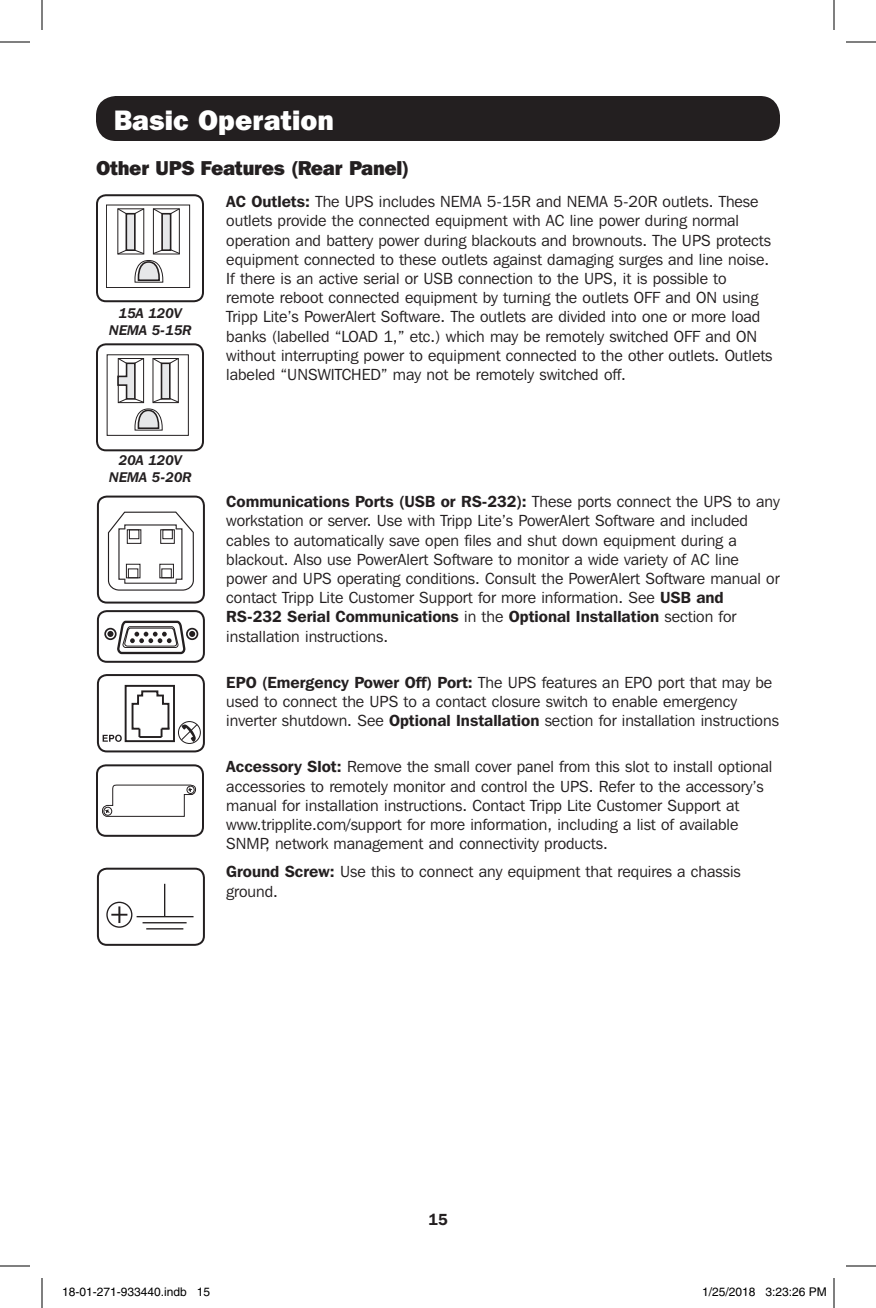
<style>
.page{position:relative;width:876px;height:1308px;background:#fff}
.page>*{position:absolute;margin:0;border:0;box-sizing:border-box;transform-origin:0 0}
.t1{font:800 28px "Franklin Gothic IT Cby BT";color:#fff}
.subhead_1_english{font:800 20px "Franklin Gothic IT Cby BT";letter-spacing:-.015em;color:#231f20}
.body_copy_english{font:16px/19.2px "Franklin Gothic IT Cby BT";color:#231f20}
.t2{font:600 16px "Franklin Gothic IT Cby BT";color:#231f20}
.t3{font:italic 600 14px/16.8px "Franklin Gothic IT Cby BT";color:#231f20;text-align:center}
.t4{font:12px "Helvetica";color:#000}
.s1{font-weight:600}
</style>
<div class="page">
<div style="left:104px;top:628px;width:13px;height:12px;border:2px solid #231f20;border-radius:50%"></div>
<div style="left:186px;top:628px;width:12px;height:12px;border:2px solid #231f20;border-radius:50%"></div>
<svg style="left:107px;top:621px;width:88px;height:33px"></svg>
<div style="left:97px;top:610px;width:108px;height:53px;border:2px solid #231f20;border-radius:9px"></div>
<svg style="left:108px;top:512px;width:86px;height:79px"></svg>
<div style="left:127px;top:529px;width:14px;height:15px;border:1px solid #231f20"></div>
<div style="left:129px;top:529px;width:10px;height:10px;border:1px solid #231f20"></div>
<div style="left:160px;top:529px;width:15px;height:15px;border:1px solid #231f20"></div>
<div style="left:162px;top:529px;width:11px;height:10px;border:1px solid #231f20"></div>
<div style="left:159px;top:564px;width:15px;height:14px;border:1px solid #231f20"></div>
<div style="left:161px;top:569px;width:11px;height:9px;border:1px solid #231f20"></div>
<div style="left:126px;top:564px;width:14px;height:14px;border:1px solid #231f20"></div>
<div style="left:128px;top:569px;width:10px;height:9px;border:1px solid #231f20"></div>
<div style="left:97px;top:496px;width:108px;height:108px;border:2px solid #231f20;border-radius:9px"></div>
<svg style="left:106px;top:205px;width:84px;height:83px"></svg>
<div style="left:96px;top:194px;width:108px;height:108px;border:2px solid #231f20;border-radius:9px"></div>
<svg style="left:107px;top:354px;width:82px;height:82px"></svg>
<div style="left:96px;top:343px;width:108px;height:108px;border:2px solid #231f20;border-radius:9px"></div>
<div style="left:178px;top:721px;width:23px;height:23px;border:1px solid #231f20;border-radius:50%"></div>
<svg style="left:103px;top:685px;width:95px;height:58px"></svg>
<div style="left:97px;top:674px;width:108px;height:78px;border:2px solid #231f20;border-radius:9px"></div>
<svg style="left:102px;top:785px;width:94px;height:32px"></svg>
<div style="left:96px;top:764px;width:108px;height:73px;border:2px solid #231f20;border-radius:9px"></div>
<div style="left:106px;top:902px;width:26px;height:26px;border:1px solid #231f20;border-radius:50%"></div>
<hr style="left:137px;top:916px;width:57px;height:1px;background:#231f20">
<hr style="left:143px;top:922px;width:44px;height:1px;background:#231f20">
<hr style="left:146px;top:928px;width:37px;height:2px;background:#231f20">
<hr style="left:164px;top:884px;width:1px;height:33px;background:#231f20">
<svg style="left:111px;top:906px;width:16px;height:17px"></svg>
<div style="left:97px;top:868px;width:108px;height:78px;border:2px solid #231f20;border-radius:9px"></div>
<div style="left:96px;top:96px;width:684px;height:45px;background:#231f20;border-radius:20px"></div>
<hr style="left:0;top:42px;width:30px;height:1px;background:#000">
<hr style="left:846px;top:42px;width:30px;height:1px;background:#000">
<hr style="left:0;top:1266px;width:30px;height:1px;background:#000">
<hr style="left:846px;top:1266px;width:30px;height:1px;background:#000">
<hr style="left:42px;top:0;width:1px;height:30px;background:#000">
<hr style="left:42px;top:1278px;width:1px;height:30px;background:#000">
<hr style="left:834px;top:0;width:1px;height:30px;background:#000">
<hr style="left:834px;top:1278px;width:1px;height:30px;background:#000">
<div style="left:155px;top:1288px;width:5px;height:8px;border:1px solid #fff;border-radius:50%"></div>
<div style="left:154px;top:1287px;width:7px;height:10px;border:1px solid #fff;border-radius:50%"></div>
<p class="t1" style="left:114px;top:102px;width:221px">Basic Operation</p>
<p class="subhead_1_english" style="left:96px;top:155px;width:314px">Other UPS Features (Rear Panel)</p>
<p class="body_copy_english" style="left:226px;top:192px;width:548px"><span class="s1">AC Outlets:</span> The UPS includes NEMA 5-15R and NEMA 5-20R outlets. These outlets provide the connected equipment with AC line power during normal operation and battery power during blackouts and brownouts. The UPS protects equipment connected to these outlets against damaging surges and line noise.<br>If there is an active serial or USB connection to the UPS, it is possible to remote reboot connected equipment by turning the outlets OFF and ON using Tripp Lite’s PowerAlert Software. The outlets are divided into one or more load banks (labelled “LOAD 1,” etc.) which may be remotely switched OFF and ON without interrupting power to equipment connected to the other outlets. Outlets labeled “UNSWITCHED” may not be remotely switched off.</p>
<p class="t3" style="left:109px;top:305px;width:84px">15A 120V<br>NEMA 5-15R</p>
<p class="t3" style="left:109px;top:452px;width:84px">20A 120V<br>NEMA 5-20R</p>
<p class="body_copy_english" style="left:226px;top:492px;width:555px"><span class="s1">Communications Ports (USB or RS-232):</span> These ports connect the UPS to any workstation or server. Use with Tripp Lite’s PowerAlert Software and included cables to automatically save open files and shut down equipment during a blackout. Also use PowerAlert Software to monitor a wide variety of AC line power and UPS operating conditions. Consult the PowerAlert Software manual or contact Tripp Lite Customer Support for more information. See <span class="s1">USB and RS-232 Serial Communications</span> in the <span class="s1">Optional Installation</span> section for installation instructions.</p>
<p class="body_copy_english" style="left:226px;top:672px;width:554px"><span class="s1">EPO (Emergency Power Off) Port:</span> The UPS features an EPO port that may be used to connect the UPS to a contact closure switch to enable emergency inverter shutdown. See <span class="s1">Optional Installation</span> section for installation instructions</p>
<p class="body_copy_english" style="left:226px;top:757px;width:548px"><span class="s1">Accessory Slot:</span> Remove the small cover panel from this slot to install optional accessories to remotely monitor and control the UPS. Refer to the accessory’s manual for installation instructions. Contact Tripp Lite Customer Support at www.tripplite.com/support for more information, including a list of available SNMP, network management and connectivity products.</p>
<p class="body_copy_english" style="left:226px;top:862px;width:516px"><span class="s1">Ground Screw:</span> Use this to connect any equipment that requires a chassis ground.</p>
<p class="t2" style="left:428px;top:1209px;width:21px">15</p>
<p class="t4" style="left:62px;top:1285px;width:150px">18-01-271-933440.indb 15</p>
<p class="t4" style="left:702px;top:1285px;width:126px">1/25/2018 3:23:26 PM</p>
</div>
